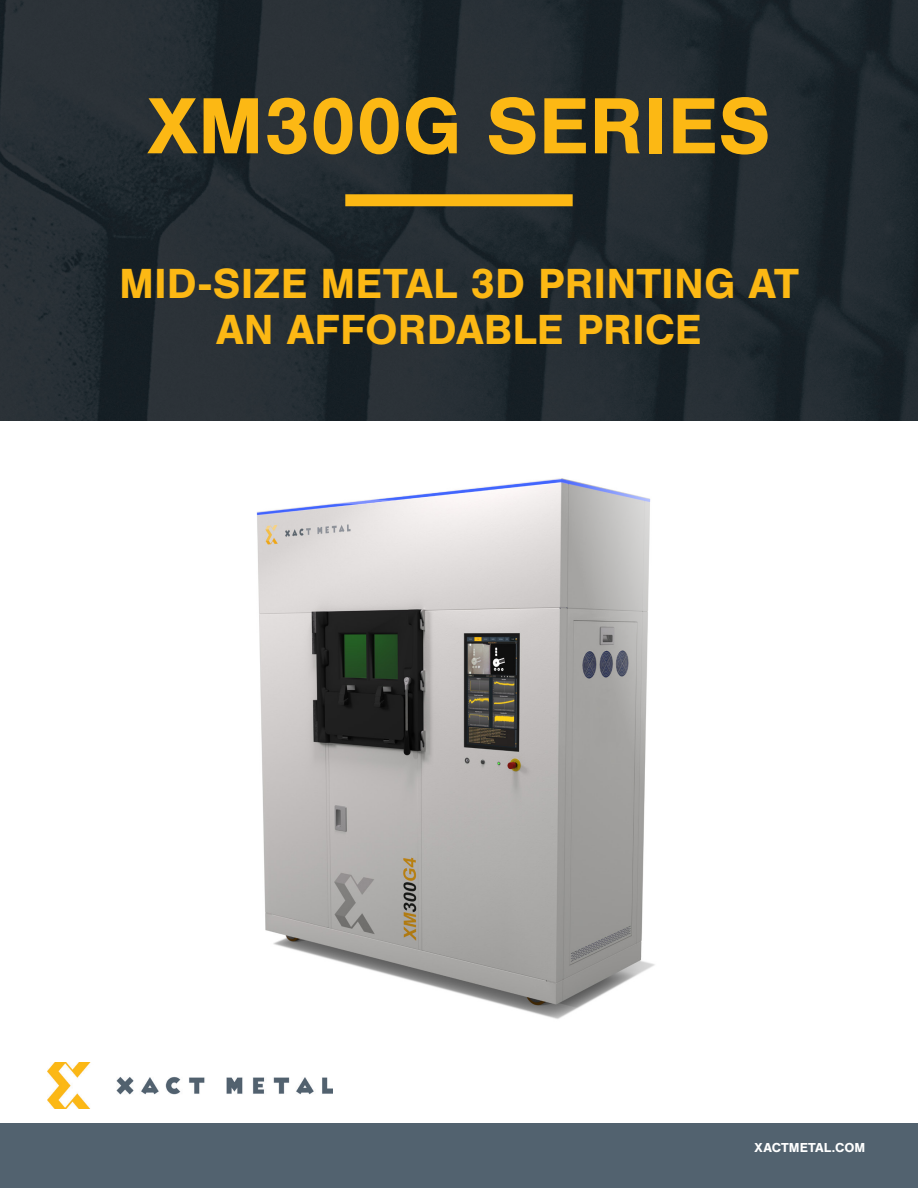
<style>
.page{position:relative;width:918px;height:1188px;background:#fff}
.page>*{position:absolute;margin:0;border:0;box-sizing:border-box;transform-origin:0 0}
.t1{font:700 82.5px "Nimbus San";color:#fcb814}
.t2{font:700 43.65px/45.8px "Nimbus San";color:#fcb814;text-align:center}
.t3{font:700 13.5px "Nimbus San";color:#fff}
</style>
<div class="page">
<img style="left:256px;top:478px;width:399px;height:541px">
<img style="left:0;top:0;width:918px;height:421px">
<div style="left:345px;top:194px;width:228px;height:12px;background:#fcb814"></div>
<div style="left:0;top:1123px;width:918px;height:65px;background:#52626f"></div>
<img style="left:48px;top:1063px;width:285px;height:45px">
<p class="t1" style="left:147px;top:80px;width:625px">XM300G SERIES</p>
<p class="t2" style="left:119px;top:261px;width:681px">MID-SIZE METAL 3D PRINTING AT<br>AN AFFORDABLE PRICE</p>
<p class="t3" style="left:755px;top:1140px;width:112px">XACTMETAL.COM</p>
</div>
